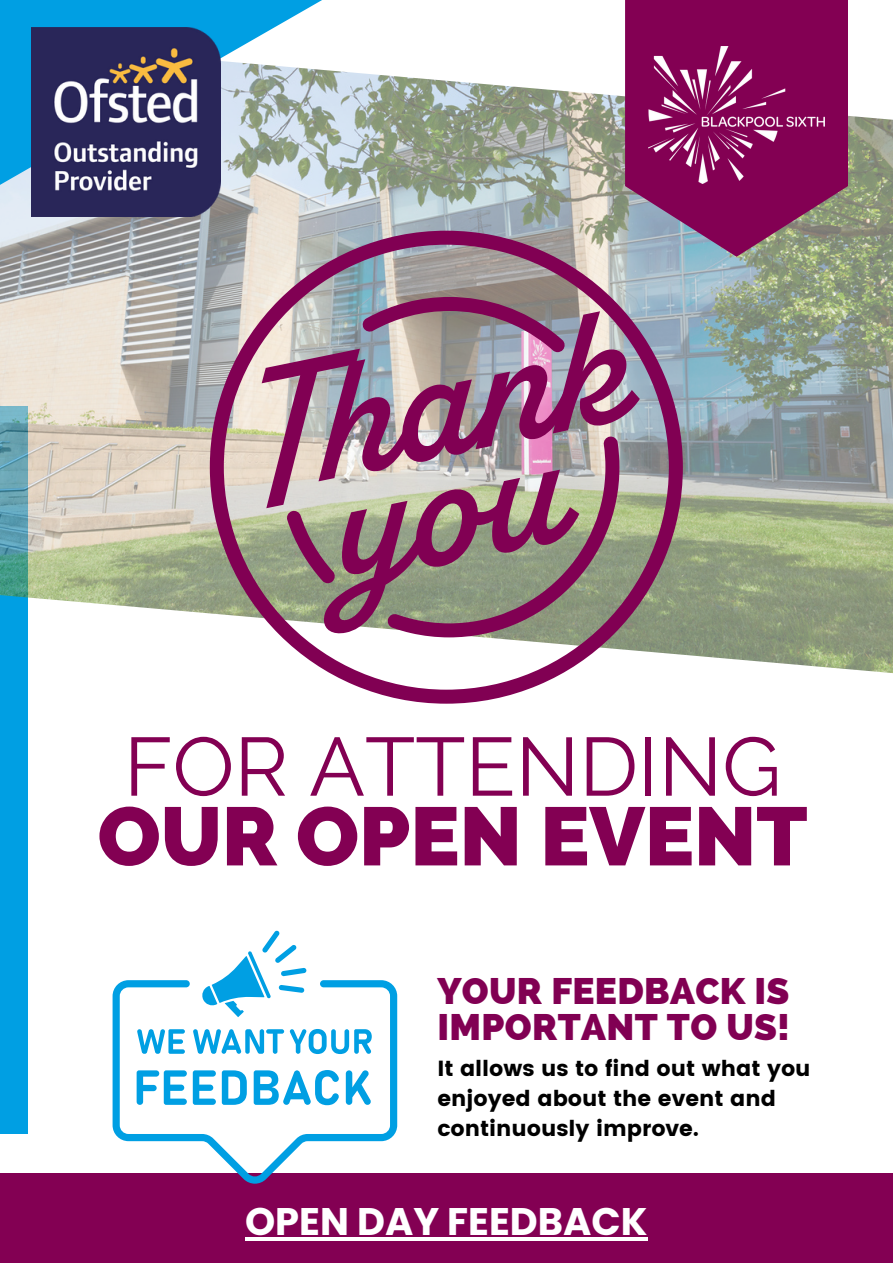
<style>
.page{position:relative;width:893px;height:1264px;background:#fff}
.page>*{position:absolute;margin:0;border:0;box-sizing:border-box;transform-origin:0 0}
.t1{font:82.35px/69.8px "Raleway";color:#830053;text-align:center}
.t2{font:700 38.4px "Poppins";color:#fff}
.t3{font:800 37.05px/35.2px "Raleway";letter-spacing:.01em;color:#810053}
.t4{font:21.9px/30.3px "Poppins";color:#000}
.s1{font-weight:900}
</style>
<div class="page">
<div style="left:0;top:406px;width:28px;height:727px;background:#009fe3"></div>
<img style="left:0;top:74px;width:892px;height:599px">
<svg style="left:625px;top:0;width:223px;height:257px;background:#862161"></svg>
<div style="left:0;top:1173px;width:892px;height:89px;background:#830053"></div>
<svg style="left:0;top:0;width:367px;height:201px"></svg>
<img style="left:648px;top:47px;width:176px;height:137px">
<img style="left:31px;top:28px;width:189px;height:188px">
<svg style="left:210px;top:231px;width:472px;height:472px;background:#ac8f9d"></svg>
<svg style="left:113px;top:980px;width:284px;height:203px"></svg>
<svg style="left:137px;top:1029px;width:48px;height:24px"></svg>
<svg style="left:193px;top:1028px;width:179px;height:26px"></svg>
<svg style="left:137px;top:1070px;width:50px;height:34px"></svg>
<svg style="left:193px;top:1070px;width:23px;height:34px"></svg>
<svg style="left:222px;top:1070px;width:25px;height:34px"></svg>
<svg style="left:254px;top:1069px;width:85px;height:36px"></svg>
<svg style="left:346px;top:1070px;width:25px;height:34px"></svg>
<svg style="left:201px;top:930px;width:105px;height:87px"></svg>
<svg style="left:245px;top:1237px;width:402px;height:3px"></svg>
<p class="t1" style="left:98px;top:731px;width:711px">FOR ATTENDING<br><span class="s1">OUR OPEN EVENT</span></p>
<p class="t3" style="left:437px;top:973px;width:353px">YOUR FEEDBACK IS<br>IMPORTANT TO US!</p>
<p class="t4" style="left:437px;top:1053px;width:375px">It allows us to find out what you enjoyed about the event and continuously improve.</p>
<p class="t2" style="left:245px;top:1194px;width:404px">OPEN DAY FEEDBACK</p>
</div>
